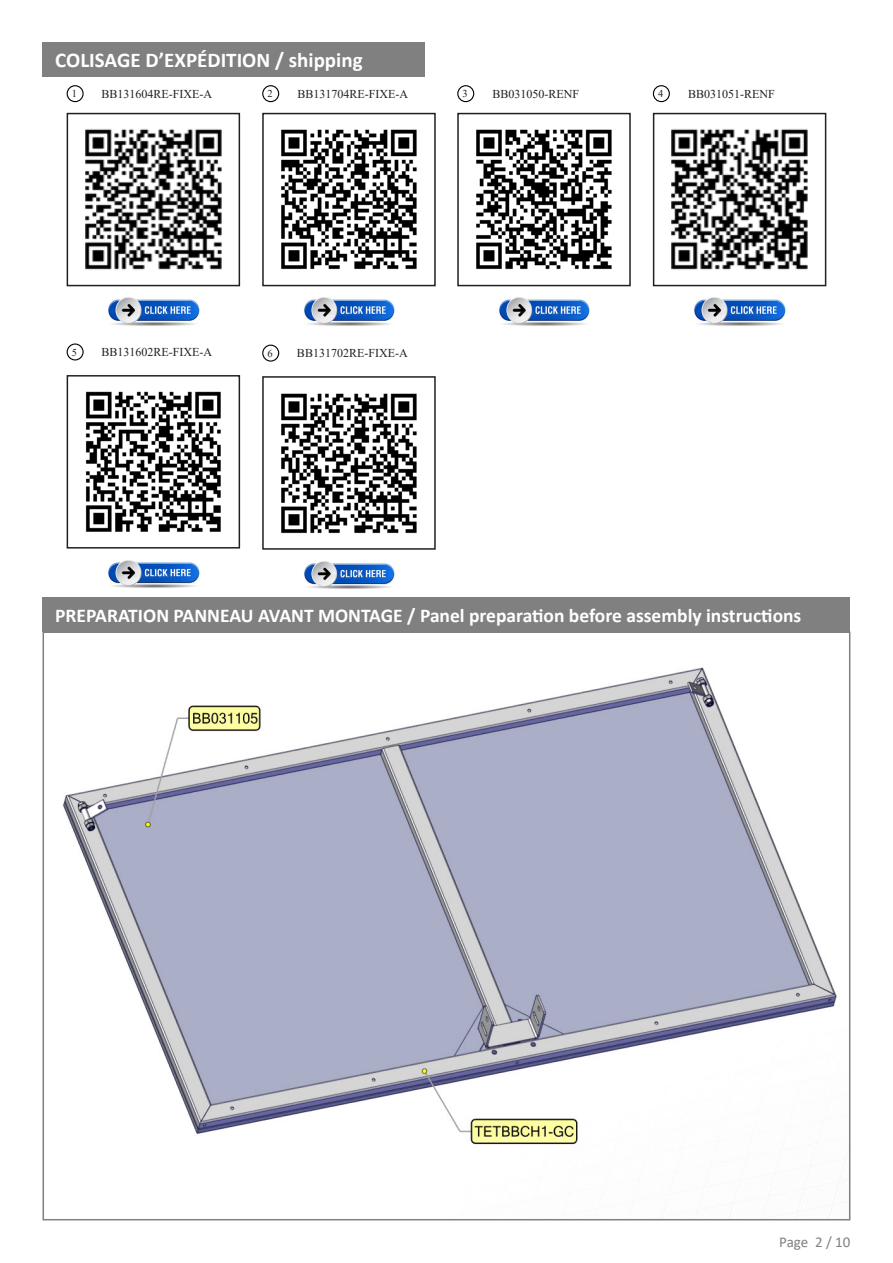
<style>
.page{position:relative;width:893px;height:1263px;background:#fff}
.page>*{position:absolute;margin:0;border:0;box-sizing:border-box;transform-origin:0 0}
.t1{font:700 21px "Calibri";color:#fff}
.t2{font:700 19.5px "Calibri";color:#fff}
.t3{font:15px "Calibri";letter-spacing:-.005em;color:#808080}
.t4{font:12px "Times New Roman";color:#231f20}
.t5{font:10.5px "Times New Roman";color:#231f20}
</style>
<div class="page">
<div style="left:43px;top:43px;width:382px;height:34px;background:#808080"></div>
<img style="left:85px;top:129px;width:137px;height:141px">
<div style="left:67px;top:113px;width:173px;height:173px;border:2px solid #231f20"></div>
<img style="left:281px;top:129px;width:136px;height:141px">
<div style="left:262px;top:113px;width:174px;height:173px;border:2px solid #231f20"></div>
<div style="left:67px;top:85px;width:17px;height:17px;border:1px solid #000;border-radius:50%"></div>
<div style="left:262px;top:85px;width:17px;height:17px;border:1px solid #000;border-radius:50%"></div>
<div style="left:43px;top:597px;width:807px;height:34px;background:#808080"></div>
<img style="left:63px;top:667px;width:784px;height:550px">
<img style="left:476px;top:129px;width:136px;height:141px">
<div style="left:457px;top:113px;width:174px;height:173px;border:2px solid #231f20"></div>
<div style="left:457px;top:85px;width:17px;height:17px;border:1px solid #000;border-radius:50%"></div>
<img style="left:671px;top:129px;width:137px;height:141px">
<div style="left:653px;top:113px;width:173px;height:173px;border:2px solid #231f20"></div>
<div style="left:653px;top:85px;width:17px;height:17px;border:1px solid #000;border-radius:50%"></div>
<img style="left:108px;top:297px;width:91px;height:29px">
<img style="left:304px;top:297px;width:91px;height:29px">
<img style="left:499px;top:297px;width:91px;height:29px">
<img style="left:694px;top:297px;width:91px;height:29px">
<img style="left:85px;top:391px;width:136px;height:141px">
<div style="left:67px;top:375px;width:173px;height:173px;border:2px solid #231f20"></div>
<div style="left:67px;top:343px;width:17px;height:17px;border:1px solid #000;border-radius:50%"></div>
<img style="left:108px;top:560px;width:91px;height:28px">
<img style="left:281px;top:393px;width:136px;height:141px">
<div style="left:262px;top:376px;width:174px;height:174px;border:2px solid #231f20"></div>
<div style="left:262px;top:345px;width:17px;height:17px;border:1px solid #000;border-radius:50%"></div>
<img style="left:304px;top:561px;width:91px;height:28px">
<p class="t1" style="left:55px;top:46px;width:309px">COLISAGE D’EXPÉDITION / shipping</p>
<p class="t5" style="left:72px;top:86px;width:7px">1</p>
<p class="t4" style="left:101px;top:85px;width:112px">BB131604RE-FIXE-A</p>
<p class="t5" style="left:267px;top:86px;width:7px">2</p>
<p class="t4" style="left:297px;top:85px;width:112px">BB131704RE-FIXE-A</p>
<p class="t5" style="left:462px;top:86px;width:7px">3</p>
<p class="t4" style="left:492px;top:85px;width:88px">BB031050-RENF</p>
<p class="t5" style="left:658px;top:86px;width:7px">4</p>
<p class="t4" style="left:688px;top:85px;width:88px">BB031051-RENF</p>
<p class="t5" style="left:72px;top:345px;width:7px">5</p>
<p class="t4" style="left:101px;top:344px;width:112px">BB131602RE-FIXE-A</p>
<p class="t5" style="left:267px;top:346px;width:7px">6</p>
<p class="t4" style="left:297px;top:345px;width:112px">BB131702RE-FIXE-A</p>
<p class="t2" style="left:55px;top:602px;width:748px">PREPARATION PANNEAU AVANT MONTAGE / Panel preparation before assembly instructions</p>
<p class="t3" style="left:779px;top:1232px;width:73px">Page 2 / 10</p>
</div>
